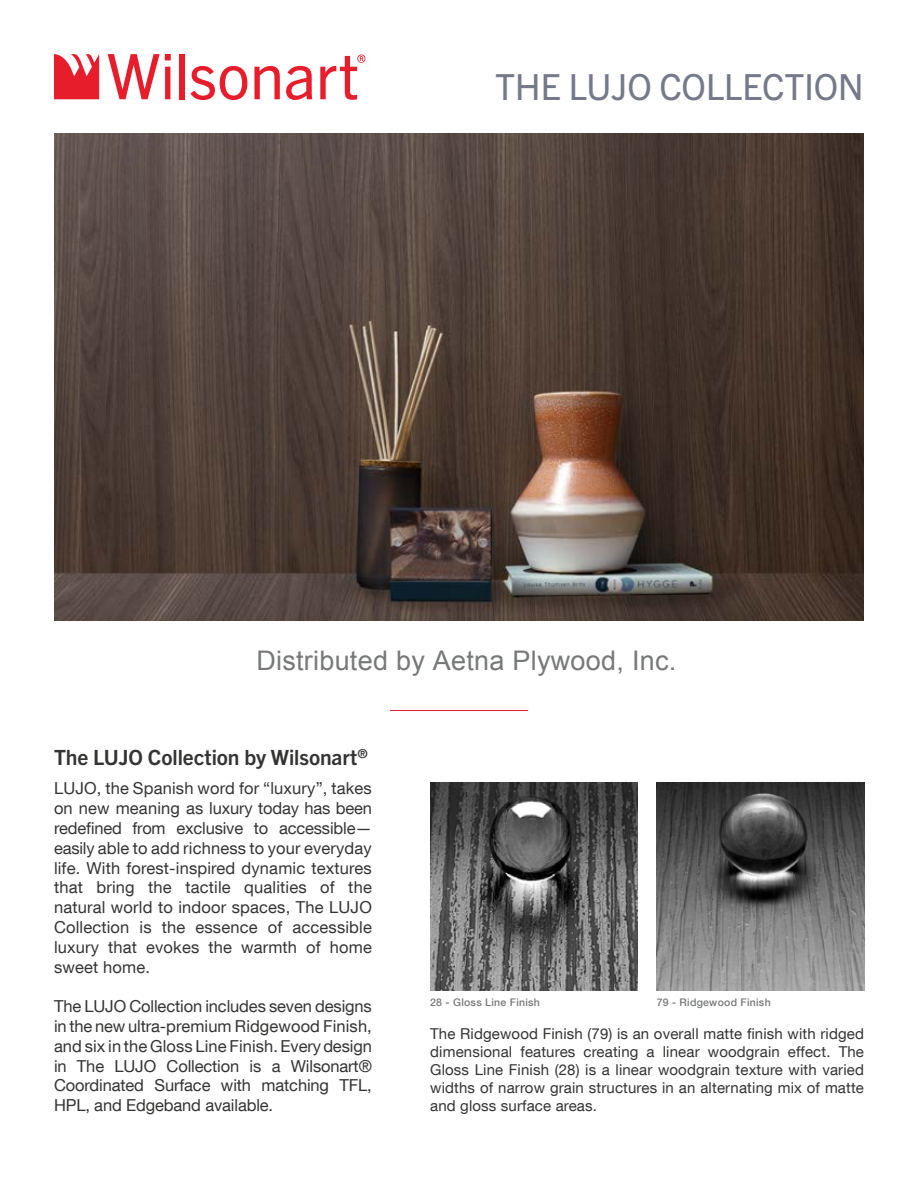
<style>
.page{position:relative;width:918px;height:1188px;background:#fff}
.page>*{position:absolute;margin:0;border:0;box-sizing:border-box;transform-origin:0 0}
.t1{font:36px "Trade Gothic Next LT Pro";letter-spacing:-.01em;color:#747a89}
.t2{font:27px "Arial";letter-spacing:.01em;color:#777878}
.t3{font:700 21px "Trade Gothic Next LT Pro";letter-spacing:-.005em;color:#343433}
.t4{font:16.5px/19.8px "Helvetica Neue LT Com";color:#343433;text-align:justify}
.t5{font:15px/18px "Helvetica Neue LT Com";letter-spacing:.01em;color:#343433;text-align:justify}
.t6{font:500 10.5px "Helvetica Neue LT Com";letter-spacing:.025em;color:#777878}
</style>
<div class="page">
<svg style="left:54px;top:54px;width:45px;height:45px"></svg>
<svg style="left:108px;top:54px;width:63px;height:45px"></svg>
<div style="left:179px;top:54px;width:6px;height:45px;background:#e81d2c"></div>
<svg style="left:190px;top:66px;width:57px;height:34px"></svg>
<svg style="left:254px;top:66px;width:26px;height:33px"></svg>
<svg style="left:286px;top:66px;width:26px;height:34px"></svg>
<svg style="left:320px;top:55px;width:45px;height:45px"></svg>
<img style="left:54px;top:133px;width:810px;height:487px">
<img style="left:430px;top:783px;width:208px;height:208px">
<img style="left:657px;top:783px;width:207px;height:208px">
<hr style="left:390px;top:710px;width:138px;height:1px;background:#e81d2c">
<h1 class="t1" style="left:495px;top:62px;width:370px">THE LUJO COLLECTION</h1>
<h2 class="t2" style="left:256px;top:643px;width:422px">Distributed by Aetna Plywood, Inc.</h2>
<p class="t3" style="left:54px;top:743px;width:315px">The LUJO Collection by Wilsonart<sup>®</sup></p>
<p class="t4" style="left:54px;top:778px;width:319px">LUJO, the Spanish word for “luxury”, takes on new meaning as luxury today has been redefined from exclusive to accessible— easily able to add richness to your everyday life. With forest-inspired dynamic textures that bring the tactile qualities of the natural world to indoor spaces, The LUJO Collection is the essence of accessible luxury that evokes the warmth of home sweet home.</p>
<p class="t4" style="left:54px;top:996px;width:319px">The LUJO Collection includes seven designs in the new ultra-premium Ridgewood Finish, and six in the Gloss Line Finish. Every design in The LUJO Collection is a Wilsonart® Coordinated Surface with matching TFL, HPL, and Edgeband available.</p>
<p class="t6" style="left:430px;top:996px;width:111px">28 - Gloss Line Finish</p>
<p class="t6" style="left:657px;top:996px;width:115px">79 - Ridgewood Finish</p>
<p class="t5" style="left:430px;top:1025px;width:435px">The Ridgewood Finish (79) is an overall matte finish with ridged dimensional features creating a linear woodgrain effect. The Gloss Line Finish (28) is a linear woodgrain texture with varied widths of narrow grain structures in an alternating mix of matte and gloss surface areas.</p>
</div>
